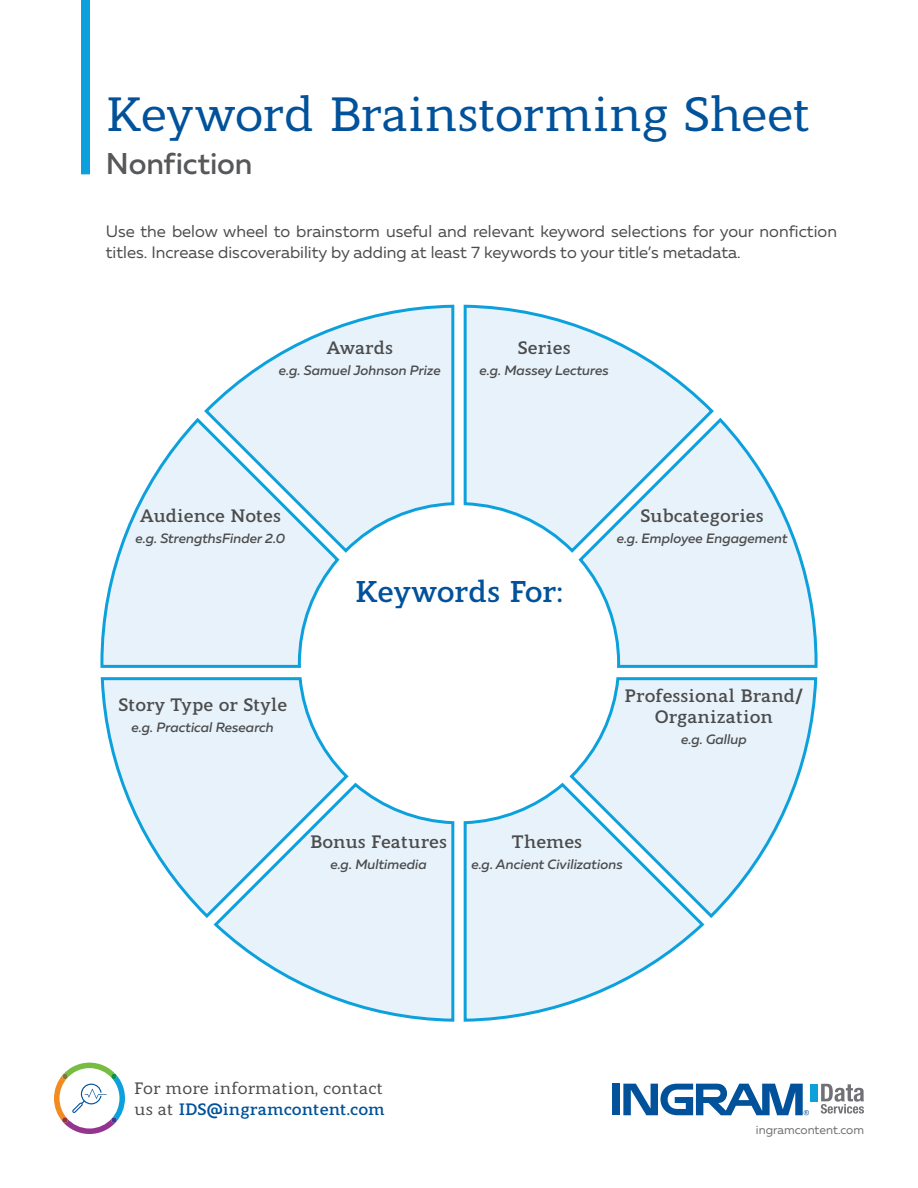
<style>
.page{position:relative;width:918px;height:1188px;background:#fff}
.page>*{position:absolute;margin:0;border:0;box-sizing:border-box;transform-origin:0 0}
.H1_Heading{font:500 48px "Modum";letter-spacing:-.015em;color:#01529a}
.H1_Heading-2{font:700 30px "Modum";letter-spacing:-.015em;color:#01529a}
.H2_Heading{font:500 30px "Muller";letter-spacing:-.005em;color:#57585a}
.H3_Heading{font:700 18px/21px "Modum";color:#4b4c4d;text-align:center}
.H3_Heading-2{font:16.5px/21px "Muller";color:#4b4c4d}
.Paragraph_Heading{font:500 16.5px/21px "Modum";color:#4b4c4d}
.H3_Heading-3{font:italic 500 13.5px "Muller";color:#4b4c4d}
.t1{font:12px "Muller";color:#6c6d70}
.s1{font-weight:700;color:#01529a}
</style>
<div class="page">
<div style="left:612px;top:1084px;width:7px;height:31px;background:#01529a"></div>
<svg style="left:623px;top:1084px;width:186px;height:31px"></svg>
<div style="left:810px;top:1084px;width:8px;height:17px;background:#0ca0dc"></div>
<svg style="left:821px;top:1084px;width:43px;height:30px"></svg>
<div style="left:81px;top:0;width:9px;height:174px;background:#0ca0dc"></div>
<svg style="left:54px;top:1063px;width:71px;height:71px"></svg>
<svg style="left:100px;top:417px;width:240px;height:251px"></svg>
<svg style="left:213px;top:782px;width:242px;height:240px"></svg>
<svg style="left:569px;top:677px;width:249px;height:241px"></svg>
<svg style="left:578px;top:417px;width:240px;height:251px"></svg>
<svg style="left:100px;top:677px;width:251px;height:243px"></svg>
<svg style="left:202px;top:304px;width:253px;height:251px"></svg>
<svg style="left:463px;top:304px;width:253px;height:251px"></svg>
<svg style="left:463px;top:780px;width:244px;height:242px"></svg>
<p class="H1_Heading" style="left:106px;top:77px;width:707px">Keyword Brainstorming Sheet</p>
<p class="H2_Heading" style="left:106px;top:145px;width:148px">Nonfiction</p>
<p class="H3_Heading-2" style="left:106px;top:221px;width:733px">Use the below wheel to brainstorm useful and relevant keyword selections for your nonfiction titles. Increase discoverability by adding at least 7 keywords to your title’s metadata.</p>
<p class="H3_Heading" style="left:327px;top:335px;width:68px">Awards</p>
<p class="H3_Heading-3" style="left:279px;top:362px;width:163px">e.g. Samuel Johnson Prize</p>
<p class="H3_Heading" style="left:518px;top:335px;width:54px">Series</p>
<p class="H3_Heading-3" style="left:480px;top:362px;width:131px">e.g. Massey Lectures</p>
<p class="H3_Heading" style="left:140px;top:504px;width:143px">Audience Notes</p>
<p class="H3_Heading-3" style="left:136px;top:530px;width:151px">e.g. StrengthsFinder 2.0</p>
<p class="H3_Heading" style="left:118px;top:693px;width:170px">Story Type or Style</p>
<p class="H3_Heading-3" style="left:132px;top:719px;width:144px">e.g. Practical Research</p>
<p class="H1_Heading-2" style="left:355px;top:567px;width:209px">Keywords For:</p>
<p class="H3_Heading" style="left:641px;top:504px;width:125px">Subcategories</p>
<p class="H3_Heading-3" style="left:617px;top:530px;width:172px">e.g. Employee Engagement</p>
<p class="H3_Heading" style="left:625px;top:683px;width:180px">Professional Brand/<br>Organization</p>
<p class="H3_Heading-3" style="left:681px;top:731px;width:67px">e.g. Gallup</p>
<p class="H3_Heading" style="left:310px;top:830px;width:138px">Bonus Features</p>
<p class="H3_Heading-3" style="left:330px;top:856px;width:98px">e.g. Multimedia</p>
<p class="H3_Heading" style="left:512px;top:830px;width:72px">Themes</p>
<p class="H3_Heading-3" style="left:471px;top:856px;width:153px">e.g. Ancient Civilizations</p>
<p class="Paragraph_Heading" style="left:134px;top:1076px;width:252px">For more information, contact us at <span class="s1">IDS@ingramcontent.com</span></p>
<p class="t1" style="left:756px;top:1122px;width:110px">ingramcontent.com</p>
</div>
